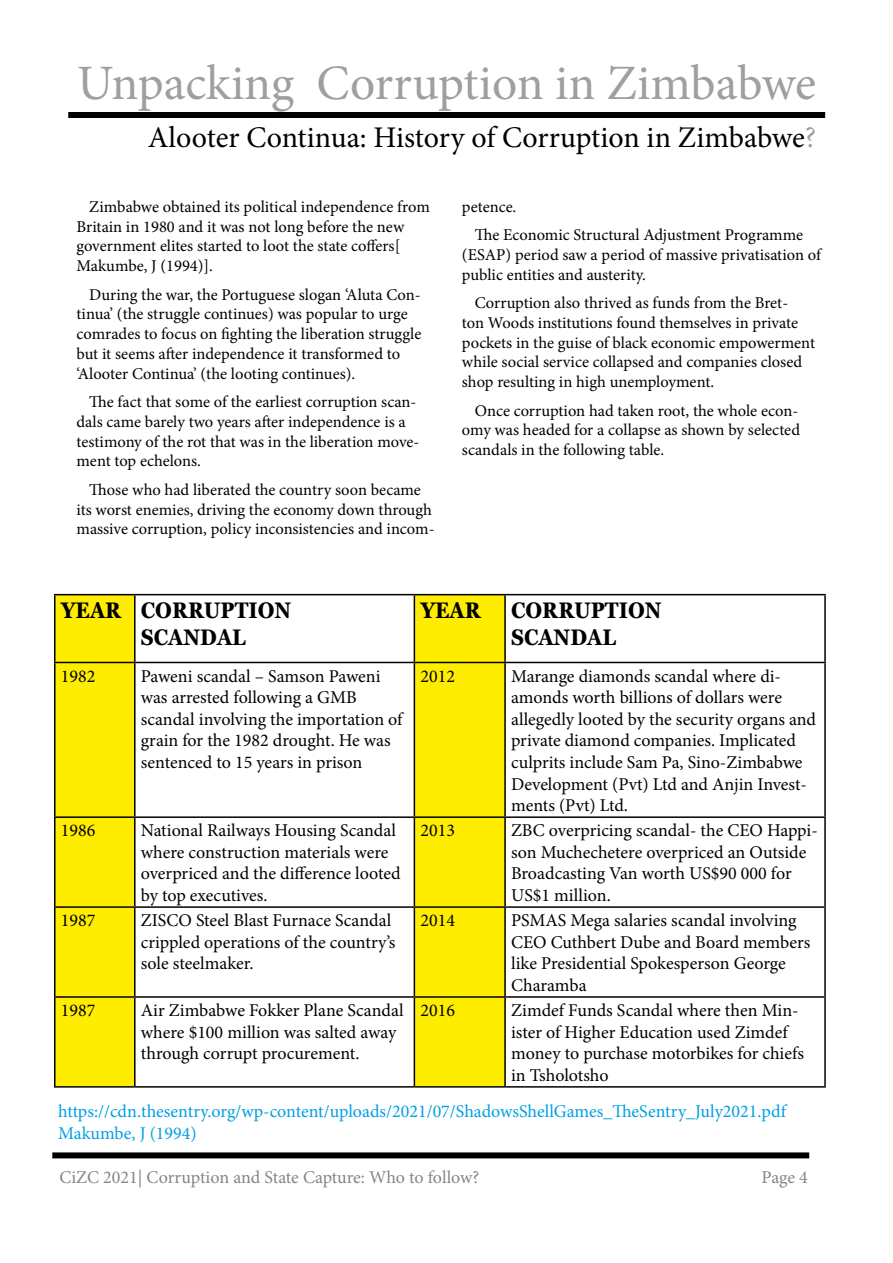
<style>
.page{position:relative;width:893px;height:1263px;background:#fff}
.page>*{position:absolute;margin:0;border:0;box-sizing:border-box;transform-origin:0 0}
.t1{font:49.5px "Minion Pro";color:#9f9f9f}
.t2{font:30px "Minion Pro";letter-spacing:-.005em;color:#000}
.t3{font:700 condensed 22.5px/27px "Georgia Pro";color:#000}
.t4{font:18px/21.6px "Minion Pro";color:#000}
.t5{font:18px/21.6px "Minion Pro";color:#009fe3}
.t6{font:18px "Minion Pro";letter-spacing:-.005em;color:#858584}
.t7{font:16.5px/19.8px "Minion Pro";color:#000}
.s1{color:#9f9f9f}
</style>
<div class="page">
<svg style="left:56px;top:595px;width:448px;height:491px"></svg>
<hr style="left:54px;top:594px;width:81px;height:1px;background:#000">
<hr style="left:54px;top:595px;width:2px;height:67px;background:#000">
<hr style="left:135px;top:594px;width:279px;height:1px;background:#000">
<hr style="left:134px;top:595px;width:2px;height:67px;background:#000">
<hr style="left:414px;top:594px;width:91px;height:1px;background:#000">
<hr style="left:414px;top:595px;width:1px;height:67px;background:#000">
<hr style="left:505px;top:594px;width:321px;height:1px;background:#000">
<hr style="left:504px;top:595px;width:2px;height:67px;background:#000">
<hr style="left:824px;top:595px;width:2px;height:67px;background:#000">
<hr style="left:54px;top:662px;width:81px;height:1px;background:#000">
<hr style="left:54px;top:663px;width:2px;height:153px;background:#000">
<hr style="left:135px;top:662px;width:279px;height:1px;background:#000">
<hr style="left:134px;top:663px;width:2px;height:153px;background:#000">
<hr style="left:414px;top:662px;width:91px;height:1px;background:#000">
<hr style="left:414px;top:663px;width:1px;height:153px;background:#000">
<hr style="left:505px;top:662px;width:321px;height:1px;background:#000">
<hr style="left:504px;top:663px;width:2px;height:153px;background:#000">
<hr style="left:824px;top:663px;width:2px;height:153px;background:#000">
<hr style="left:54px;top:816px;width:81px;height:2px;background:#000">
<hr style="left:54px;top:818px;width:2px;height:88px;background:#000">
<hr style="left:135px;top:816px;width:279px;height:2px;background:#000">
<hr style="left:134px;top:818px;width:2px;height:88px;background:#000">
<hr style="left:414px;top:816px;width:91px;height:2px;background:#000">
<hr style="left:414px;top:818px;width:1px;height:88px;background:#000">
<hr style="left:505px;top:816px;width:321px;height:2px;background:#000">
<hr style="left:504px;top:818px;width:2px;height:88px;background:#000">
<hr style="left:824px;top:818px;width:2px;height:88px;background:#000">
<hr style="left:54px;top:906px;width:81px;height:2px;background:#000">
<hr style="left:54px;top:908px;width:2px;height:88px;background:#000">
<hr style="left:135px;top:906px;width:279px;height:2px;background:#000">
<hr style="left:134px;top:908px;width:2px;height:88px;background:#000">
<hr style="left:414px;top:906px;width:91px;height:2px;background:#000">
<hr style="left:414px;top:908px;width:1px;height:88px;background:#000">
<hr style="left:505px;top:906px;width:321px;height:2px;background:#000">
<hr style="left:504px;top:908px;width:2px;height:88px;background:#000">
<hr style="left:824px;top:908px;width:2px;height:88px;background:#000">
<hr style="left:54px;top:996px;width:81px;height:2px;background:#000">
<hr style="left:54px;top:998px;width:2px;height:88px;background:#000">
<hr style="left:135px;top:996px;width:279px;height:2px;background:#000">
<hr style="left:134px;top:998px;width:2px;height:88px;background:#000">
<hr style="left:414px;top:996px;width:91px;height:2px;background:#000">
<hr style="left:414px;top:998px;width:1px;height:88px;background:#000">
<hr style="left:505px;top:996px;width:321px;height:2px;background:#000">
<hr style="left:504px;top:998px;width:2px;height:88px;background:#000">
<hr style="left:824px;top:998px;width:2px;height:88px;background:#000">
<hr style="left:54px;top:1086px;width:81px;height:1px;background:#000">
<hr style="left:135px;top:1086px;width:279px;height:1px;background:#000">
<hr style="left:414px;top:1086px;width:91px;height:1px;background:#000">
<hr style="left:505px;top:1086px;width:321px;height:1px;background:#000">
<div style="left:52px;top:1152px;width:757px;height:6px;background:#000"></div>
<div style="left:68px;top:112px;width:757px;height:6px;background:#000"></div>
<h1 class="t1" style="left:77px;top:50px;width:740px">Unpacking Corruption in Zimbabwe</h1>
<h2 class="t2" style="left:148px;top:118px;width:670px">Alooter Continua: History of Corruption in Zimbabwe<span class="s1">?</span></h2>
<p class="t7" style="left:77px;top:197px;width:355px;text-indent:13px">Zimbabwe obtained its political independence from Britain in 1980 and it was not long before the new government elites started to loot the state coffers[ Makumbe, J (1994)].</p>
<p class="t7" style="left:77px;top:284px;width:346px;text-indent:13px">During the war, the Portuguese slogan ‘Aluta Con&shy;tinua’ (the struggle continues) was popular to urge comrades to focus on fighting the liberation struggle but it seems after independence it transformed to ‘Alooter Continua’ (the looting continues).</p>
<p class="t7" style="left:77px;top:392px;width:344px;text-indent:13px">The fact that some of the earliest corruption scan&shy;dals came barely two years after independence is a testimony of the rot that was in the liberation move&shy;ment top echelons.</p>
<p class="t7" style="left:77px;top:480px;width:359px;text-align:center">Those who had liberated the country soon became<br>its worst enemies, driving the economy down through massive corruption, policy inconsistencies and incom-</p>
<p class="t7" style="left:475px;top:192px;width:330px;line-height:28.3px;text-indent:-13px">petence.<br>The Economic Structural Adjustment Programme</p>
<p class="t7" style="left:462px;top:245px;width:360px">(ESAP) period saw a period of massive privatisation of public entities and austerity.</p>
<p class="t7" style="left:462px;top:293px;width:355px;text-indent:13px">Corruption also thrived as funds from the Bret-<br>ton Woods institutions found themselves in private pockets in the guise of black economic empowerment while social service collapsed and companies closed shop resulting in high unemployment.</p>
<p class="t7" style="left:462px;top:400px;width:340px;text-align:justify;text-indent:13px">Once corruption had taken root, the whole econ&shy;omy was headed for a collapse as shown by selected scandals in the following table.</p>
<h3 class="t3" style="left:141px;top:597px;width:152px;text-indent:-80px">YEAR CORRUPTION<br>SCANDAL</h3>
<h3 class="t3" style="left:420px;top:597px;width:62px">YEAR</h3>
<h3 class="t3" style="left:511px;top:597px;width:152px">CORRUPTION<br>SCANDAL</h3>
<p class="t4" style="left:61px;top:665px;width:36px">1982</p>
<p class="t4" style="left:141px;top:665px;width:263px">Paweni scandal – Samson Paweni was arrested following a GMB scandal involving the importation of grain for the 1982 drought. He was sentenced to 15 years in prison</p>
<p class="t4" style="left:420px;top:665px;width:36px">2012</p>
<p class="t4" style="left:511px;top:665px;width:307px">Marange diamonds scandal where di&shy;amonds worth billions of dollars were allegedly looted by the security organs and private diamond companies. Implicated culprits include Sam Pa, Sino-Zimbabwe Development (Pvt) Ltd and Anjin Invest&shy;ments (Pvt) Ltd.</p>
<p class="t4" style="left:61px;top:820px;width:36px">1986</p>
<p class="t4" style="left:141px;top:820px;width:261px">National Railways Housing Scandal where construction materials were overpriced and the difference looted by top executives.</p>
<p class="t4" style="left:420px;top:820px;width:36px">2013</p>
<p class="t4" style="left:511px;top:820px;width:308px">ZBC overpricing scandal- the CEO Happi&shy;son Muchechetere overpriced an Outside<br>Broadcasting Van worth US$90 000 for<br>US$1 million.</p>
<p class="t4" style="left:61px;top:910px;width:36px">1987</p>
<p class="t4" style="left:141px;top:910px;width:256px">ZISCO Steel Blast Furnace Scandal crippled operations of the country’s sole steelmaker.</p>
<p class="t4" style="left:420px;top:910px;width:36px">2014</p>
<p class="t4" style="left:511px;top:910px;width:301px">PSMAS Mega salaries scandal involving<br>CEO Cuthbert Dube and Board members like Presidential Spokesperson George<br>Charamba</p>
<p class="t4" style="left:61px;top:999px;width:36px">1987</p>
<p class="t4" style="left:141px;top:999px;width:264px">Air Zimbabwe Fokker Plane Scandal where $100 million was salted away through corrupt procurement.</p>
<p class="t4" style="left:420px;top:999px;width:36px">2016</p>
<p class="t4" style="left:511px;top:999px;width:294px">Zimdef Funds Scandal where then Min&shy;ister of Higher Education used Zimdef money to purchase motorbikes for chiefs in Tsholotsho</p>
<p class="t5" style="left:58px;top:1101px;width:729px">https://cdn.thesentry.org/wp-content/uploads/2021/07/ShadowsShellGames_TheSentry_July2021.pdf<br>Makumbe, J (1994)</p>
<p class="t6" style="left:60px;top:1165px;width:421px">CiZC 2021| Corruption and State Capture: Who to follow?</p>
<p class="t6" style="left:762px;top:1165px;width:48px">Page 4</p>
</div>
